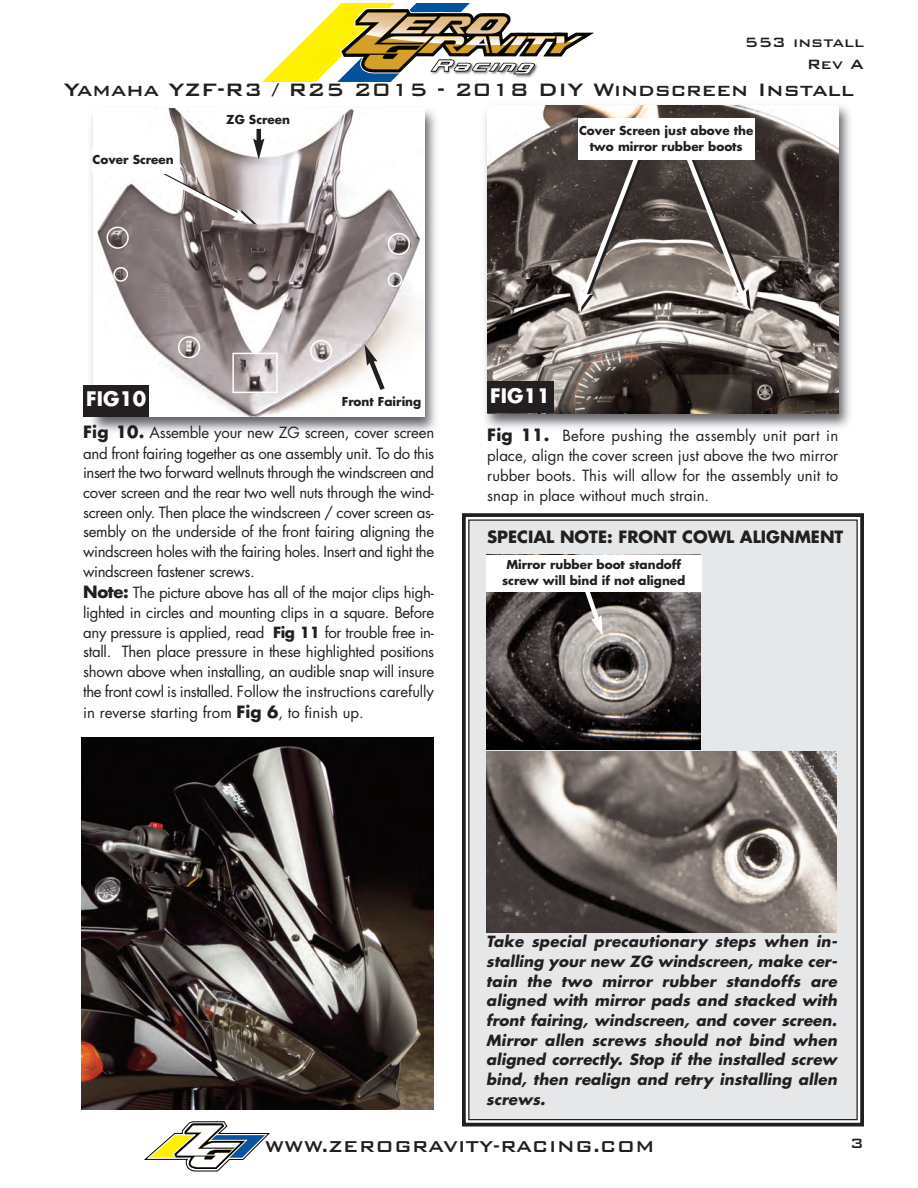
<style>
.page{position:relative;width:918px;height:1188px;background:#fff}
.page>*{position:absolute;margin:0;border:0;box-sizing:border-box;transform-origin:0 0}
.t1{font:500 24px "Bank Gothic BT";color:#231f20}
.t2{font:500 21px "Bank Gothic BT";color:#231f20}
.t3{font:700 19.5px "Futura";color:#fff}
.t4{font:500 18px/21.6px "Bank Gothic BT";color:#231f20;text-align:right}
.t5{font:700 16.5px "Futura";color:#231f20}
.t6{font:15px/20px "Futura";letter-spacing:-.025em;color:#231f20}
.t7{font:italic 700 15px/19.6px "Futura";letter-spacing:.005em;color:#231f20;text-align:justify}
.t8{font:700 12px/15.8px "Futura";color:#231f20;text-align:center}
.s1{font-weight:700;font-size:16.5px}
.s2{font-weight:700}
</style>
<div class="page">
<svg style="left:262px;top:4px;width:332px;height:78px"></svg>
<svg style="left:190px;top:1121px;width:35px;height:51px"></svg>
<svg style="left:145px;top:1122px;width:124px;height:49px"></svg>
<div style="left:469px;top:520px;width:388px;height:600px;background:#e6e7e9"></div>
<div style="left:462px;top:513px;width:402px;height:613px;border:4px solid #231f20"></div>
<img style="left:91px;top:108px;width:345px;height:324px">
<img style="left:93px;top:109px;width:331px;height:308px">
<div style="left:83px;top:385px;width:66px;height:32px;background:#231f20"></div>
<svg style="left:310px;top:340px;width:22px;height:22px"></svg>
<svg style="left:107px;top:227px;width:22px;height:22px"></svg>
<svg style="left:178px;top:336px;width:22px;height:22px"></svg>
<svg style="left:388px;top:233px;width:22px;height:22px"></svg>
<div style="left:232px;top:353px;width:46px;height:40px;border:2px solid #fff"></div>
<img style="left:485px;top:105px;width:365px;height:323px">
<img style="left:487px;top:106px;width:351px;height:307px">
<div style="left:487px;top:381px;width:66px;height:32px;background:#231f20"></div>
<img style="left:486px;top:751px;width:351px;height:182px">
<img style="left:487px;top:554px;width:213px;height:196px">
<div style="left:578px;top:119px;width:176px;height:41px;background:#fff"></div>
<svg style="left:578px;top:160px;width:69px;height:152px;background:#6c6461"></svg>
<svg style="left:681px;top:160px;width:70px;height:150px;background:#6d6561"></svg>
<svg style="left:576px;top:592px;width:27px;height:44px"></svg>
<div style="left:486px;top:555px;width:216px;height:37px;background:#fff"></div>
<svg style="left:113px;top:267px;width:15px;height:15px"></svg>
<svg style="left:388px;top:272px;width:14px;height:15px"></svg>
<div style="left:342px;top:390px;width:80px;height:25px;background:#fff"></div>
<svg style="left:365px;top:344px;width:23px;height:46px"></svg>
<div style="left:92px;top:148px;width:82px;height:26px;background:#fff"></div>
<div style="left:217px;top:108px;width:82px;height:25px;background:#fff"></div>
<hr style="left:257px;top:129px;width:4px;height:14px;background:#231f20">
<svg style="left:145px;top:139px;width:119px;height:86px"></svg>
<img style="left:81px;top:737px;width:353px;height:372px">
<p class="t4" style="left:744px;top:30px;width:121px">553 install<br>Rev A</p>
<h1 class="t1" style="left:64px;top:74px;width:792px">Yamaha YZF-R3 / R25 2015 - 2018 DIY Windscreen Install</h1>
<p class="t8" style="left:92px;top:153px;width:83px">Cover Screen</p>
<p class="t8" style="left:226px;top:112px;width:65px">ZG Screen</p>
<p class="t8" style="left:579px;top:124px;width:176px">Cover Screen just above the two mirror rubber boots</p>
<h3 class="t3" style="left:86px;top:390px;width:62px">FIG10</h3>
<p class="t6" style="left:83px;top:424px;width:353px"><span class="s1">Fig 10.</span> Assemble your new ZG screen, cover screen and front fairing together as one assembly unit. To do this insert the two forward wellnuts through the windscreen and cover screen and the rear two well nuts through the wind&shy;screen only. Then place the windscreen / cover screen as&shy;sembly on the underside of the front fairing aligning the windscreen holes with the fairing holes. Insert and tight the windscreen fastener screws.<br><span class="s1">Note:</span> The picture above has all of the major clips high&shy;lighted in circles and mounting clips in a square. Before any pressure is applied, read <span class="s2">Fig 11</span> for trouble free in&shy;stall. Then place pressure in these highlighted positions shown above when installing, an audible snap will insure the front cowl is installed. Follow the instructions carefully in reverse starting from <span class="s1">Fig 6</span>, to finish up.</p>
<p class="t8" style="left:342px;top:394px;width:81px">Front Fairing</p>
<h3 class="t3" style="left:490px;top:387px;width:62px">FIG11</h3>
<p class="t6" style="left:487px;top:426px;width:353px;text-align:justify"><span class="s1">Fig 11.</span> Before pushing the assembly unit part in place, align the cover screen just above the two mirror rubber boots. This will allow for the assembly unit to snap in place without much strain.</p>
<p class="t5" style="left:487px;top:529px;width:358px">SPECIAL NOTE: FRONT COWL ALIGNMENT</p>
<p class="t8" style="left:502px;top:558px;width:185px">Mirror rubber boot standoff screw will bind if not aligned</p>
<p class="t7" style="left:486px;top:933px;width:352px">Take special precautionary steps when in&shy;stalling your new ZG windscreen, make cer&shy;tain the two mirror rubber standoffs are aligned with mirror pads and stacked with front fairing, windscreen, and cover screen.<br>Mirror allen screws should not bind when aligned correctly. Stop if the installed screw bind, then realign and retry installing allen screws.</p>
<h2 class="t2" style="left:265px;top:1132px;width:391px">WWW.ZEROGRAVITY-RACING.COM</h2>
<p class="t4" style="left:850px;top:1131px;width:15px">3</p>
</div>
